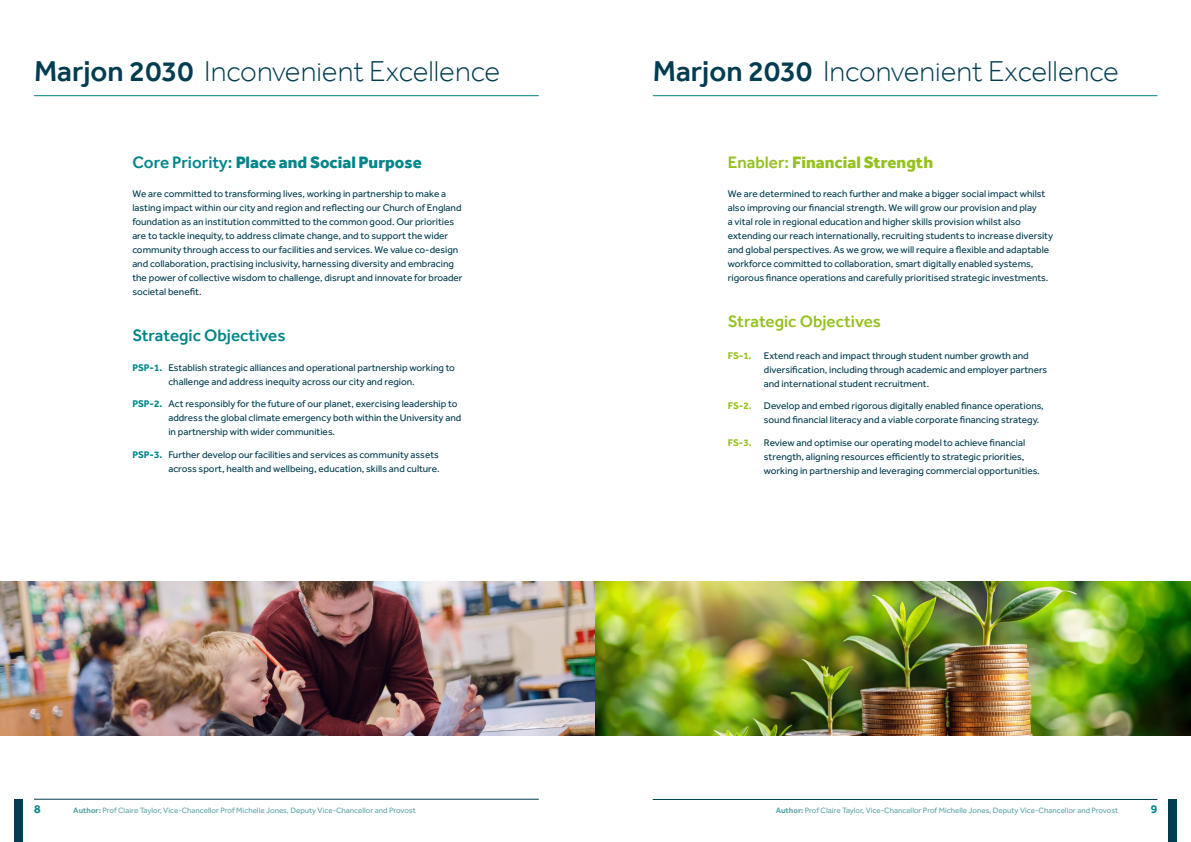
<style>
.page{position:relative;width:1191px;height:842px;background:#fff}
.page>*{position:absolute;margin:0;border:0;box-sizing:border-box;transform-origin:0 0}
.t1{font:300 29.5px "Effra";color:#003d50}
.t2{font:800 17px "Effra";color:#008588}
.t3{font:800 17px "Effra";color:#95c11f}
.t4{font:500 17px "Effra";color:#008588}
.t5{font:500 17px "Effra";color:#95c11f}
.t6{font:700 12px "Effra";color:#008588}
.t7{font:10px/14px "Effra";color:#003d50}
.t8{font:8px "Effra";color:#5ea5a9}
.s1{font-weight:500}
.s2{font-weight:700;color:#008588}
.s3{font-weight:700;color:#95c11f}
.s4{font-weight:700}
</style>
<div class="page">
<hr style="left:653px;top:799px;width:504px;height:1px;background:#003d50">
<div style="left:1168px;top:800px;width:8px;height:42px;background:#003d50"></div>
<div style="left:14px;top:799px;width:9px;height:43px;background:#003d50"></div>
<hr style="left:34px;top:799px;width:505px;height:1px;background:#003d50">
<hr style="left:34px;top:95px;width:505px;height:1px;background:#008588">
<hr style="left:653px;top:95px;width:504px;height:1px;background:#008588">
<img style="left:0;top:581px;width:595px;height:155px">
<img style="left:595px;top:581px;width:596px;height:155px">
<p class="t1" style="left:34px;top:54px;width:468px"><span class="s1">Marjon 2030</span> Inconvenient Excellence</p>
<p class="t1" style="left:653px;top:54px;width:468px"><span class="s1">Marjon 2030</span> Inconvenient Excellence</p>
<p class="t2" style="left:132px;top:152px;width:291px"><span class="s1">Core Priority:</span> Place and Social Purpose</p>
<p class="t7" style="left:132px;top:187px;width:332px">We are committed to transforming lives, working in partnership to make a lasting impact within our city and region and reflecting our Church of England foundation as an institution committed to the common good. Our priorities are to tackle inequity, to address climate change, and to support the wider community through access to our facilities and services. We value co-design and collaboration, practising inclusivity, harnessing diversity and embracing the power of collective wisdom to challenge, disrupt and innovate for broader societal benefit.</p>
<p class="t4" style="left:132px;top:325px;width:155px">Strategic Objectives</p>
<p class="t7" style="left:132px;top:360px;width:324px;text-align:center"><span class="s2">PSP-1.</span> Establish strategic alliances and operational partnership working to challenge and address inequity across our city and region.</p>
<p class="t7" style="left:168px;top:397px;width:294px;text-indent:-36px"><span class="s2">PSP-2.</span> Act responsibly for the future of our planet, exercising leadership to address the global climate emergency both within the University and in partnership with wider communities.</p>
<p class="t7" style="left:132px;top:447px;width:309px;text-align:right"><span class="s2">PSP-3.</span> Further develop our facilities and services as community assets across sport, health and wellbeing, education, skills and culture.</p>
<p class="t3" style="left:728px;top:152px;width:207px"><span class="s1">Enabler:</span> Financial Strength</p>
<p class="t7" style="left:728px;top:187px;width:327px">We are determined to reach further and make a bigger social impact whilst also improving our financial strength. We will grow our provision and play<br>a vital role in regional education and higher skills provision whilst also extending our reach internationally, recruiting students to increase diversity and global perspectives. As we grow, we will require a flexible and adaptable workforce committed to collaboration, smart digitally enabled systems, rigorous finance operations and carefully prioritised strategic investments.</p>
<p class="t5" style="left:728px;top:311px;width:155px">Strategic Objectives</p>
<p class="t7" style="left:764px;top:348px;width:285px;text-indent:-36px"><span class="s3">FS-1.</span> Extend reach and impact through student number growth and diversification, including through academic and employer partners and international student recruitment.</p>
<p class="t7" style="left:764px;top:399px;width:281px;text-indent:-36px"><span class="s3">FS-2.</span> Develop and embed rigorous digitally enabled finance operations, sound financial literacy and a viable corporate financing strategy.</p>
<p class="t7" style="left:764px;top:435px;width:277px;text-indent:-36px"><span class="s3">FS-3.</span> Review and optimise our operating model to achieve financial strength, aligning resources efficiently to strategic priorities, working in partnership and leveraging commercial opportunities.</p>
<p class="t6" style="left:34px;top:801px;width:8px">8</p>
<p class="t8" style="left:73px;top:805px;width:344px"><span class="s4">Author:</span> Prof Claire Taylor, Vice-Chancellor Prof Michelle Jones, Deputy Vice-Chancellor and Provost</p>
<p class="t8" style="left:775px;top:805px;width:344px"><span class="s4">Author:</span> Prof Claire Taylor, Vice-Chancellor Prof Michelle Jones, Deputy Vice-Chancellor and Provost</p>
<p class="t6" style="left:1150px;top:801px;width:8px">9</p>
</div>
